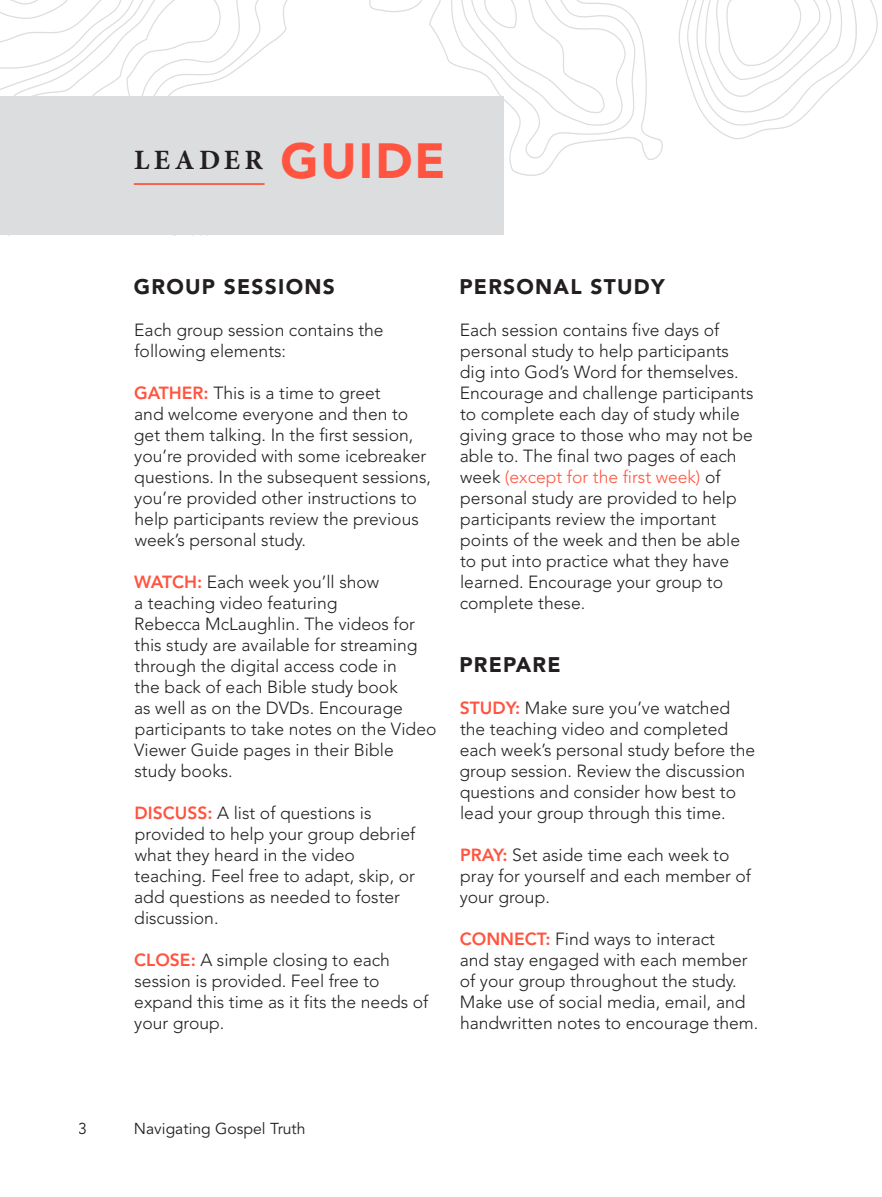
<style>
.page{position:relative;width:882px;height:1197px;background:#fff}
.page>*{position:absolute;margin:0;border:0;box-sizing:border-box;transform-origin:0 0}
.Subhead{font:900 49px "Avenir LT Std";letter-spacing:.04em;color:#ff543f}
.Week_Opening_Session{font:700 28px "Minion Pro";letter-spacing:.16em;color:#231f20}
.Subhead-2{font:900 21px "Avenir LT Std";letter-spacing:.06em;color:#231f20}
.Body_No_Indent{font:300 17.5px/21px "Avenir LT Std";color:#231f20}
.t1{font:15.75px "Avenir LT Std";color:#231f20}
.s1{font-weight:800;color:#ff543f}
.s2{color:#ff543f}
</style>
<div class="page">
<svg style="left:737px;top:0;width:141px;height:140px"></svg>
<svg style="left:369px;top:0;width:368px;height:176px"></svg>
<svg style="left:221px;top:0;width:104px;height:235px"></svg>
<svg style="left:0;top:0;width:221px;height:236px"></svg>
<div style="left:0;top:96px;width:504px;height:138px;background:#dcdddf"></div>
<hr style="left:134px;top:183px;width:131px;height:2px;background:#ff543f">
<p class="Week_Opening_Session" style="left:134px;top:144px;width:131px">LEADER</p>
<p class="Subhead" style="left:280px;top:132px;width:166px">GUIDE</p>
<p class="Subhead-2" style="left:134px;top:274px;width:203px">GROUP SESSIONS</p>
<p class="Body_No_Indent" style="left:134px;top:320px;width:251px">Each group session contains the following elements:</p>
<p class="Body_No_Indent" style="left:134px;top:383px;width:299px"><span class="s1">GATHER:</span> This is a time to greet<br>and welcome everyone and then to get them talking. In the first session, you’re provided with some icebreaker questions. In the subsequent sessions, you’re provided other instructions to help participants review the previous week’s personal study.</p>
<p class="Body_No_Indent" style="left:134px;top:572px;width:304px"><span class="s1">WATCH:</span> Each week you’ll show<br>a teaching video featuring<br>Rebecca McLaughlin. The videos for this study are available for streaming through the digital access code in<br>the back of each Bible study book<br>as well as on the DVDs. Encourage participants to take notes on the Video<br>Viewer Guide pages in their Bible study books.</p>
<p class="Body_No_Indent" style="left:134px;top:803px;width:283px"><span class="s1">DISCUSS:</span> A list of questions is provided to help your group debrief what they heard in the video teaching. Feel free to adapt, skip, or add questions as needed to foster discussion.</p>
<p class="Body_No_Indent" style="left:134px;top:950px;width:296px"><span class="s1">CLOSE:</span> A simple closing to each session is provided. Feel free to expand this time as it fits the needs of your group.</p>
<p class="Subhead-2" style="left:459px;top:274px;width:207px">PERSONAL STUDY</p>
<p class="Body_No_Indent" style="left:459px;top:320px;width:295px">Each session contains five days of personal study to help participants dig into God’s Word for themselves.<br>Encourage and challenge participants to complete each day of study while giving grace to those who may not be able to. The final two pages of each week <span class="s2">(except for the first week)</span> of personal study are provided to help participants review the important points of the week and then be able to put into practice what they have learned. Encourage your group to complete these.</p>
<p class="Subhead-2" style="left:459px;top:652px;width:103px">PREPARE</p>
<p class="Body_No_Indent" style="left:459px;top:698px;width:297px"><span class="s1">STUDY:</span> Make sure you’ve watched the teaching video and completed each week’s personal study before the group session. Review the discussion questions and consider how best to lead your group through this time.</p>
<p class="Body_No_Indent" style="left:460px;top:845px;width:293px"><span class="s1">PRAY:</span> Set aside time each week to pray for yourself and each member of your group.</p>
<p class="Body_No_Indent" style="left:460px;top:929px;width:300px"><span class="s1">CONNECT:</span> Find ways to interact<br>and stay engaged with each member of your group throughout the study.<br>Make use of social media, email, and handwritten notes to encourage them.</p>
<p class="t1" style="left:79px;top:1119px;width:10px">3</p>
<p class="t1" style="left:134px;top:1119px;width:173px">Navigating Gospel Truth</p>
</div>
